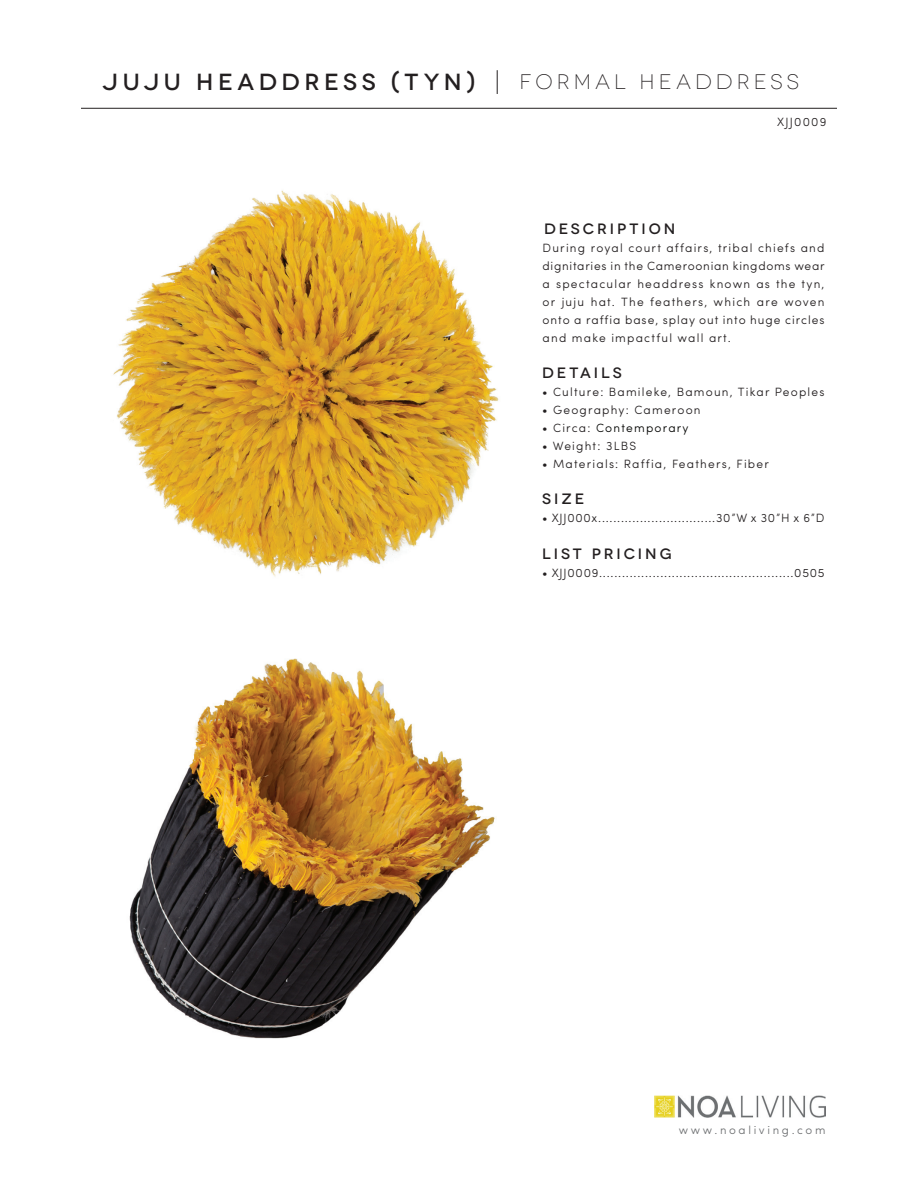
<style>
.page{position:relative;width:918px;height:1188px;background:#fff}
.page>*{position:absolute;margin:0;border:0;box-sizing:border-box;transform-origin:0 0}
.t1{font:500 23.25px "Novecentowide";letter-spacing:.2em;color:#231f20}
.t2{font:300 21px "Novecentowide";letter-spacing:.195em;color:#231f20}
.t3{font:500 15px "Novecentowide";letter-spacing:.2em;color:#231f20}
.t4{font:300 12px/18px "Sofia Pro";letter-spacing:.1em;color:#231f20;text-align:justify}
.t5{font:300 12px "Sofia Pro";letter-spacing:.065em;color:#231f20}
.t6{font:300 12px "Sofia Pro";letter-spacing:.1em;color:#040503}
.t7{font:300 11.7px "Sofia Pro";letter-spacing:.225em;color:#6e7072}
.s1{color:#231f20}
</style>
<div class="page">
<hr style="left:81px;top:108px;width:756px;height:1px;background:#231f20">
<img style="left:654px;top:1096px;width:172px;height:21px">
<svg style="left:497px;top:70px;width:1px;height:24px"></svg>
<img style="left:113px;top:190px;width:386px;height:387px">
<img style="left:129px;top:658px;width:366px;height:381px">
<p class="t1" style="left:103px;top:68px;width:374px">JUJU HEADDRESS (TYN)</p>
<p class="t2" style="left:520px;top:70px;width:281px">FORMAL HEADDRESS</p>
<p class="t4" style="left:777px;top:112px;width:51px">XJJ0009</p>
<p class="t3" style="left:544px;top:219px;width:133px">DESCRIPTION</p>
<p class="t4" style="left:543px;top:238px;width:284px">During royal court affairs, tribal chiefs and dignitaries in the Cameroonian kingdoms wear a spectacular headdress known as the tyn, or juju hat. The feathers, which are woven onto a raffia base, splay out into huge circles and make impactful wall art.</p>
<p class="t3" style="left:542px;top:364px;width:81px">DETAILS</p>
<p class="t4" style="left:542px;top:382px;width:284px">• Culture: Bamileke, Bamoun, Tikar Peoples</p>
<p class="t4" style="left:542px;top:400px;width:160px">• Geography: Cameroon</p>
<p class="t6" style="left:542px;top:419px;width:148px"><span class="s1">• Circa:</span> Contemporary</p>
<p class="t4" style="left:542px;top:436px;width:96px">• Weight: 3LBS</p>
<p class="t4" style="left:542px;top:454px;width:228px">• Materials: Raffia, Feathers, Fiber</p>
<p class="t3" style="left:542px;top:490px;width:44px">SIZE</p>
<p class="t5" style="left:542px;top:509px;width:284px">• XJJ000x...............................30”W x 30”H x 6”D</p>
<p class="t3" style="left:542px;top:545px;width:131px">LIST PRICING</p>
<p class="t5" style="left:542px;top:564px;width:284px">• XJJ0009...................................................0505</p>
<p class="t7" style="left:679px;top:1121px;width:148px">www.noaliving.com</p>
</div>
